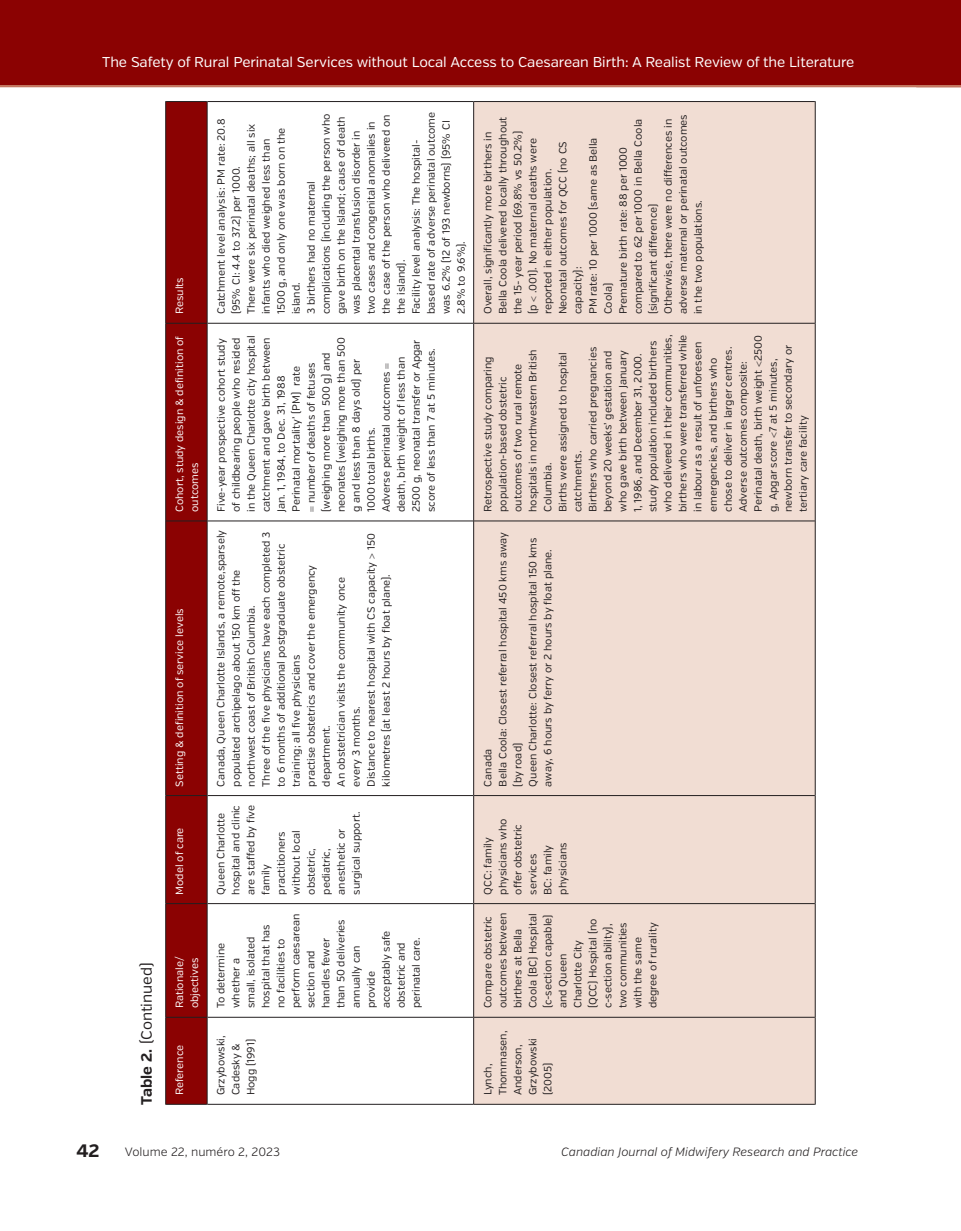
<style>
.page{position:relative;width:961px;height:1231px;background:#fff}
.page>*{position:absolute;margin:0;border:0;box-sizing:border-box;transform-origin:0 0}
.t1{font:700 18px "Verb";color:#231f20}
.t2{font:15px "Verb";color:#231f20}
.t3{font:14.25px "Verb";letter-spacing:-.005em;color:#fff}
.t4{font:italic 300 12px "Verb";color:#231f20}
.t5{font:300 12px "Verb";color:#231f20}
.t6{font:10.5px/15px "Verb";color:#231f20}
.t7{font:10.5px/15px "Verb";color:#fff}
.s1{font-weight:700}
</style>
<div class="page">
<hr style="left:0;top:84px;width:961px;height:3px;background:#c27660">
<div style="left:0;top:0;width:961px;height:84px;background:#8b0202"></div>
<div style="left:166px;top:102px;width:41px;height:1002px;background:#8b0202"></div>
<div style="left:474px;top:102px;width:340px;height:1002px;background:#f1ddd3"></div>
<hr style="left:165px;top:1017px;width:1px;height:87px;background:#231f20">
<hr style="left:166px;top:1104px;width:41px;height:1px;background:#231f20">
<hr style="left:165px;top:903px;width:1px;height:114px;background:#231f20">
<hr style="left:166px;top:1017px;width:41px;height:1px;background:#231f20">
<hr style="left:207px;top:903px;width:1px;height:114px;background:#231f20">
<hr style="left:814px;top:903px;width:1px;height:114px;background:#231f20">
<hr style="left:165px;top:795px;width:1px;height:108px;background:#231f20">
<hr style="left:166px;top:903px;width:41px;height:1px;background:#231f20">
<hr style="left:207px;top:795px;width:1px;height:108px;background:#231f20">
<hr style="left:814px;top:795px;width:1px;height:108px;background:#231f20">
<hr style="left:165px;top:521px;width:1px;height:274px;background:#231f20">
<hr style="left:166px;top:795px;width:41px;height:1px;background:#231f20">
<hr style="left:207px;top:521px;width:1px;height:274px;background:#231f20">
<hr style="left:814px;top:521px;width:1px;height:274px;background:#231f20">
<hr style="left:165px;top:323px;width:1px;height:198px;background:#231f20">
<hr style="left:166px;top:520px;width:41px;height:1px;background:#231f20">
<hr style="left:207px;top:323px;width:1px;height:198px;background:#231f20">
<hr style="left:814px;top:323px;width:1px;height:198px;background:#231f20">
<hr style="left:165px;top:101px;width:1px;height:222px;background:#231f20">
<hr style="left:166px;top:323px;width:41px;height:1px;background:#231f20">
<hr style="left:166px;top:101px;width:41px;height:1px;background:#231f20">
<hr style="left:207px;top:101px;width:1px;height:222px;background:#231f20">
<hr style="left:814px;top:101px;width:1px;height:222px;background:#231f20">
<hr style="left:207px;top:1017px;width:1px;height:87px;background:#231f20">
<hr style="left:814px;top:1017px;width:1px;height:87px;background:#231f20">
<hr style="left:207px;top:1104px;width:266px;height:1px;background:#231f20">
<hr style="left:207px;top:1017px;width:266px;height:1px;background:#231f20">
<hr style="left:207px;top:903px;width:266px;height:1px;background:#231f20">
<hr style="left:207px;top:795px;width:266px;height:1px;background:#231f20">
<hr style="left:207px;top:520px;width:266px;height:1px;background:#231f20">
<hr style="left:207px;top:323px;width:266px;height:1px;background:#231f20">
<hr style="left:207px;top:101px;width:266px;height:1px;background:#231f20">
<hr style="left:473px;top:1017px;width:1px;height:87px;background:#231f20">
<hr style="left:474px;top:1104px;width:340px;height:1px;background:#231f20">
<hr style="left:473px;top:903px;width:1px;height:114px;background:#231f20">
<hr style="left:474px;top:1017px;width:340px;height:1px;background:#231f20">
<hr style="left:473px;top:795px;width:1px;height:108px;background:#231f20">
<hr style="left:474px;top:903px;width:340px;height:1px;background:#231f20">
<hr style="left:473px;top:521px;width:1px;height:274px;background:#231f20">
<hr style="left:474px;top:795px;width:340px;height:1px;background:#231f20">
<hr style="left:473px;top:323px;width:1px;height:198px;background:#231f20">
<hr style="left:474px;top:520px;width:340px;height:1px;background:#231f20">
<hr style="left:473px;top:101px;width:1px;height:222px;background:#231f20">
<hr style="left:474px;top:323px;width:340px;height:1px;background:#231f20">
<hr style="left:474px;top:101px;width:340px;height:1px;background:#231f20">
<svg style="left:756px;top:362px;width:5px;height:5px"></svg>
<svg style="left:771px;top:432px;width:5px;height:5px"></svg>
<svg style="left:531px;top:296px;width:5px;height:5px"></svg>
<h3 class="t3" style="left:102px;top:54px;width:753px">The Safety of Rural Perinatal Services without Local Access to Caesarean Birth: A Realist Review of the Literature</h3>
<h2 class="t2" style="left:138px;top:1104px;width:144px;rotate:-90deg"><span class="s1">Table 2.</span> (Continued)</h2>
<p class="t7" style="left:172px;top:314px;width:38px;rotate:-90deg">Results</p>
<p class="t7" style="left:172px;top:512px;width:177px;rotate:-90deg">Cohort, study design &amp; definition of outcomes</p>
<p class="t7" style="left:172px;top:786px;width:180px;rotate:-90deg">Setting &amp; definition of service levels</p>
<p class="t7" style="left:172px;top:894px;width:69px;rotate:-90deg">Model of care</p>
<p class="t7" style="left:172px;top:1008px;width:53px;rotate:-90deg">Rationale/ objectives</p>
<p class="t7" style="left:172px;top:1095px;width:52px;rotate:-90deg">Reference</p>
<p class="t6" style="left:214px;top:314px;width:204px;rotate:-90deg">Catchment level analysis: PM rate: 20.8 (95% CI: 4.4 to 37.2) per 1000.<br>There were six perinatal deaths; all six infants who died weighed less than<br>1500 g, and only one was born on the island.<br>3 birthers had no maternal complications (including the person who gave birth on the Island; cause of death was placental transfusion disorder in two cases and congenital anomalies in the case of the person who delivered on the island).<br>Facility level analysis: The hospital&shy;based rate of adverse perinatal outcome was 6.2% (12 of 193 newborns) (95% CI<br>2.8% to 9.6%).</p>
<p class="t6" style="left:214px;top:512px;width:175px;rotate:-90deg">Five-year prospective cohort study</p>
<p class="t6" style="left:229px;top:512px;width:175px;rotate:-90deg">of childbearing people who resided</p>
<p class="t6" style="left:244px;top:512px;width:178px;rotate:-90deg">in the Queen Charlotte city hospital</p>
<p class="t6" style="left:259px;top:512px;width:176px;rotate:-90deg">catchment and gave birth between</p>
<p class="t6" style="left:334px;top:512px;width:176px;rotate:-90deg">neonates (weighing more than 500</p>
<p class="t6" style="left:409px;top:512px;width:174px;rotate:-90deg">2500 g, neonatal transfer or Apgar</p>
<p class="t6" style="left:424px;top:512px;width:165px;rotate:-90deg">score of less than 7 at 5 minutes.</p>
<p class="t6" style="left:274px;top:512px;width:138px;rotate:-90deg">Jan. 1, 1984, to Dec. 31, 1988</p>
<p class="t6" style="left:289px;top:512px;width:147px;rotate:-90deg">Perinatal mortality’ (PM) rate</p>
<p class="t6" style="left:304px;top:503px;width:142px;rotate:-90deg">number of deaths of fetuses</p>
<p class="t6" style="left:319px;top:512px;width:161px;rotate:-90deg">(weighing more than 500 g) and</p>
<p class="t6" style="left:394px;top:512px;width:156px;rotate:-90deg">death, birth weight of less than</p>
<p class="t6" style="left:349px;top:512px;width:154px;rotate:-90deg">g and less than 8 days old) per</p>
<p class="t6" style="left:379px;top:512px;width:142px;rotate:-90deg">Adverse perinatal outcomes</p>
<p class="t6" style="left:364px;top:512px;width:86px;rotate:-90deg">1000 total births.</p>
<p class="t6" style="left:214px;top:786px;width:258px;rotate:-90deg">Canada, Queen Charlotte Islands, a remote,sparsely populated archipelago about 150 km off the northwest coast of British Columbia.<br>Three of the five physicians have each completed 3 to 6 months of additional postgraduate obstetric training; all five physicians<br>practise obstetrics and cover the emergency department.<br>An obstetrician visits the community once<br>every 3 months.<br>Distance to nearest hospital with CS capacity 150 kilometres (at least 2 hours by float plane).</p>
<p class="t6" style="left:214px;top:894px;width:91px;rotate:-90deg">Queen Charlotte hospital and clinic are staffed by five family practitioners without local obstetric, pediatric, anesthetic or surgical support.</p>
<p class="t6" style="left:213px;top:1008px;width:96px;rotate:-90deg">To determine whether a<br>small, isolated hospital that has no facilities to perform caesarean section and handles fewer than 50 deliveries annually can provide<br>acceptably safe obstetric and perinatal care.</p>
<p class="t6" style="left:213px;top:1095px;width:61px;rotate:-90deg">Grzybowski,<br>Cadesky &amp;<br>Hogg (1991)</p>
<p class="t6" style="left:480px;top:314px;width:201px;rotate:-90deg">Overall, significantly more birthers in<br>Bella Coola delivered locally throughout the 15- year period (69.8% vs 50.2%)<br>(p .001). No maternal deaths were reported in either population.<br>Neonatal outcomes for QCC (no CS capacity):<br>PM rate: 10 per 1000 (same as Bella<br>Coola)<br>Premature birth rate: 88 per 1000 compared to 62 per 1000 in Bella Coola (significant difference)<br>Otherwise, there were no differences in adverse maternal or perinatal outcomes in the two populations.</p>
<p class="t6" style="left:480px;top:512px;width:179px;rotate:-90deg">Retrospective study comparing population-based obstetric outcomes of two rural remote hospitals in northwestern British<br>Columbia.<br>Births were assigned to hospital catchments.<br>Birthers who carried pregnancies beyond 20 weeks’ gestation and who gave birth between January<br>1, 1986, and December 31, 2000. study population included birthers who delivered in their communities, birthers who were transferred while in labour as a result of unforeseen emergencies, and birthers who chose to deliver in larger centres.<br>Adverse outcomes composite:<br>Perinatal death, birth weight 2500 g, Apgar score 7 at 5 minutes, newborn transfer to secondary or tertiary care facility</p>
<p class="t6" style="left:480px;top:786px;width:256px;rotate:-90deg">Canada<br>Bella Coola: Closest referral hospital 450 kms away (by road)<br>Queen Charlotte: Closest referral hospital 150 kms away, 6 hours by ferry or 2 hours by float plane.</p>
<p class="t6" style="left:480px;top:894px;width:78px;rotate:-90deg">QCC: family physicians who offer obstetric services<br>BC: family physicians</p>
<p class="t6" style="left:480px;top:1008px;width:97px;rotate:-90deg">Compare obstetric outcomes between birthers at Bella<br>Coola (BC) Hospital (c-section capable) and Queen<br>Charlotte City (QCC) Hospital (no c-section ability), two communities with the same degree of rurality</p>
<p class="t6" style="left:480px;top:1095px;width:66px;rotate:-90deg">Lynch,<br>Thommasen,<br>Anderson,<br>Grzybowski (2005)</p>
<h1 class="t1" style="left:76px;top:1139px;width:25px">42</h1>
<p class="t5" style="left:125px;top:1144px;width:157px">Volume 22, numéro 2, 2023</p>
<p class="t4" style="left:561px;top:1144px;width:298px">Canadian Journal of Midwifery Research and Practice</p>
</div>
